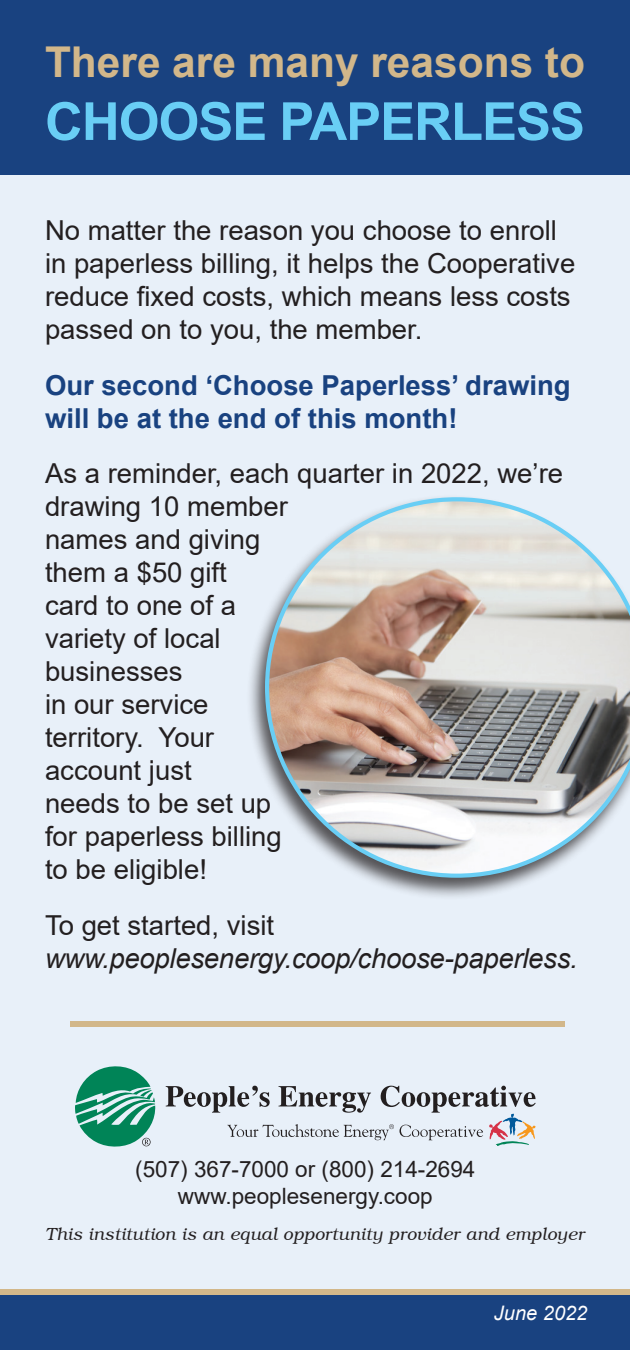
<style>
.page{position:relative;width:630px;height:1350px;background:#e8f0f9}
.page>*{position:absolute;margin:0;border:0;box-sizing:border-box;transform-origin:0 0}
.t1{font:700 52.5px "Arial";letter-spacing:-.02em;color:#69cef5}
.t2{font:700 42.5px "Arial";color:#d2b78a}
.t3{font:27.5px/33px "Arial";color:#231f20}
.t4{font:700 27.5px/33px "Arial";color:#194280}
.t5{font:italic 27.5px "Arial";letter-spacing:-.01em;color:#231f20}
.t6{font:22.5px/27px "Arial";color:#231f20;text-align:center}
.t7{font:italic 20px "Arial";color:#fff}
.t8{font:italic 17.5px "Brooklyn";letter-spacing:.02em;color:#231f20}
</style>
<div class="page">
<div style="left:0;top:0;width:630px;height:175px;background:#194280"></div>
<div style="left:246px;top:494px;width:384px;height:406px;background:#231f20;opacity:.75"></div>
<img style="left:265px;top:497px;width:365px;height:381px">
<svg style="left:75px;top:1066px;width:81px;height:81px"></svg>
<svg style="left:166px;top:1086px;width:370px;height:60px"></svg>
<div style="left:70px;top:1021px;width:495px;height:5px;background:#d2b78a"></div>
<div style="left:0;top:1295px;width:630px;height:55px;background:#194280"></div>
<div style="left:0;top:1289px;width:630px;height:6px;background:#d2b78a"></div>
<h2 class="t2" style="left:45px;top:32px;width:542px">There are many reasons to</h2>
<h1 class="t1" style="left:45px;top:85px;width:542px">CHOOSE PAPERLESS</h1>
<p class="t3" style="left:45px;top:214px;width:532px">No matter the reason you choose to enroll in paperless billing, it helps the Cooperative reduce fixed costs, which means less costs passed on to you, the member.</p>
<p class="t4" style="left:45px;top:369px;width:527px">Our second ‘Choose Paperless’ drawing will be at the end of this month!</p>
<p class="t3" style="left:45px;top:457px;width:520px">As a reminder, each quarter in 2022, we’re drawing 10 member<br>names and giving<br>them a $50 gift<br>card to one of a<br>variety of local<br>businesses<br>in our service<br>territory. Your<br>account just<br>needs to be set up<br>for paperless billing<br>to be eligible!</p>
<p class="t3" style="left:45px;top:909px;width:231px">To get started, visit</p>
<p class="t5" style="left:45px;top:940px;width:534px">www.peoplesenergy.coop/choose-paperless.</p>
<p class="t6" style="left:135px;top:1156px;width:342px">(507) 367-7000 or (800) 214-2694 www.peoplesenergy.coop</p>
<p class="t8" style="left:46px;top:1224px;width:540px">This institution is an equal opportunity provider and employer</p>
<p class="t7" style="left:494px;top:1300px;width:95px">June 2022</p>
</div>
